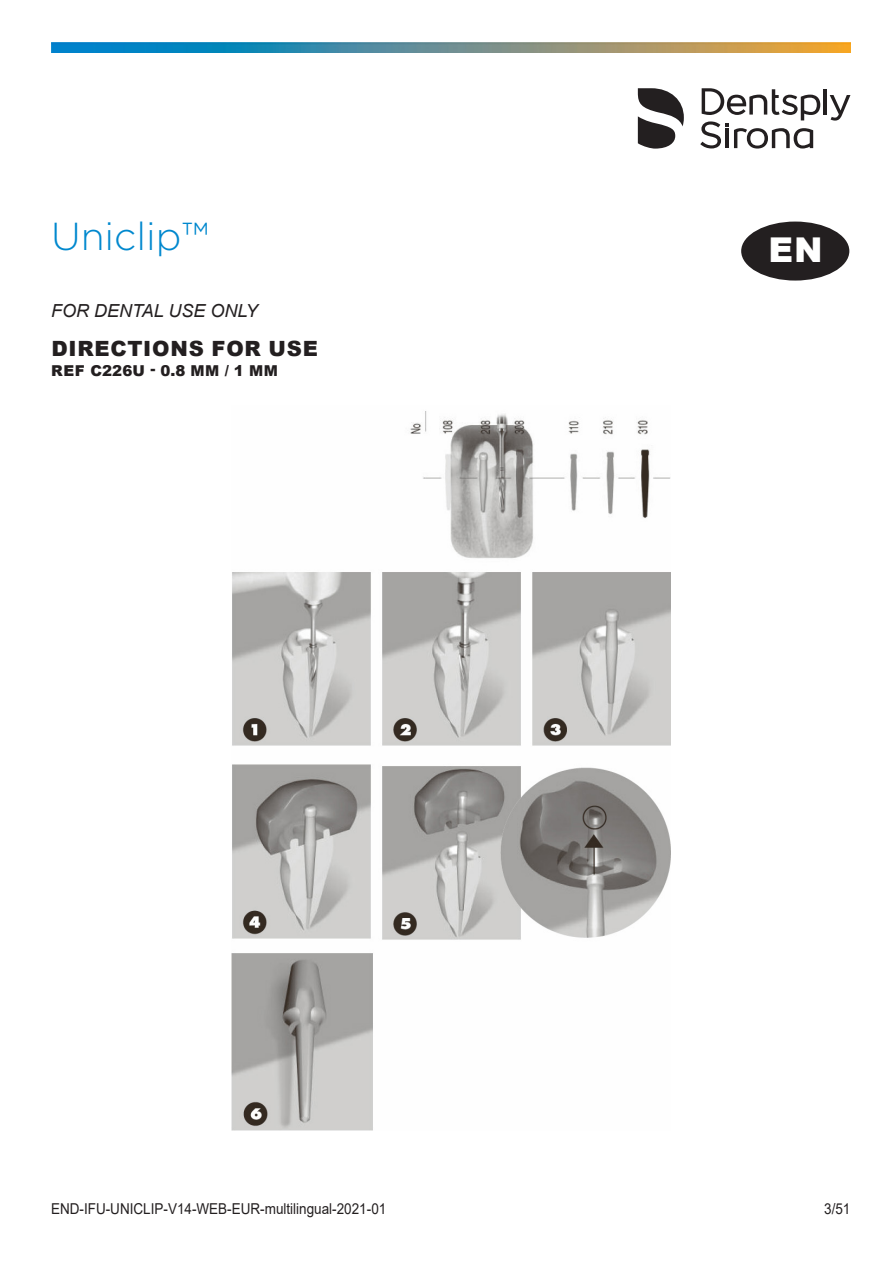
<style>
.page{position:relative;width:893px;height:1263px;background:#fff}
.page>*{position:absolute;margin:0;border:0;box-sizing:border-box;transform-origin:0 0}
.t1{font:300 39px "Gotham";color:#0088ce}
.t2{font:900 34.2px "Arial";color:#fff}
.t3{font:900 21px "Arial";letter-spacing:.035em;color:#231f20}
.t4{font:italic 18px "Arial";color:#231f20}
.t5{font:15px "Arial";color:#231f20;scale:.9 1}
.t6{font:900 15px "Arial";letter-spacing:.025em;color:#231f20}
</style>
<div class="page">
<div style="left:741px;top:222px;width:108px;height:59px;background:#231f20;border-radius:50%"></div>
<img style="left:51px;top:43px;width:799px;height:10px">
<hr style="left:823px;top:89px;width:4px;height:26px;background:#231f20">
<svg style="left:830px;top:95px;width:20px;height:26px"></svg>
<svg style="left:700px;top:88px;width:120px;height:61px"></svg>
<svg style="left:638px;top:88px;width:46px;height:61px"></svg>
<img style="left:232px;top:411px;width:438px;height:719px">
<h1 class="t1" style="left:51px;top:211px;width:159px">Uniclip™</h1>
<p class="t4" style="left:51px;top:299px;width:208px">FOR DENTAL USE ONLY</p>
<h3 class="t3" style="left:51px;top:333px;width:268px">DIRECTIONS FOR USE</h3>
<p class="t6" style="left:51px;top:359px;width:228px">REF C226U - 0.8 MM / 1 MM</p>
<h2 class="t2" style="left:768px;top:225px;width:56px">EN</h2>
<p class="t5" style="left:51px;top:1199px;width:374px">END-IFU-UNICLIP-V14-WEB-EUR-multilingual-2021-01</p>
<p class="t5" style="left:824px;top:1199px;width:31px">3/51</p>
</div>
